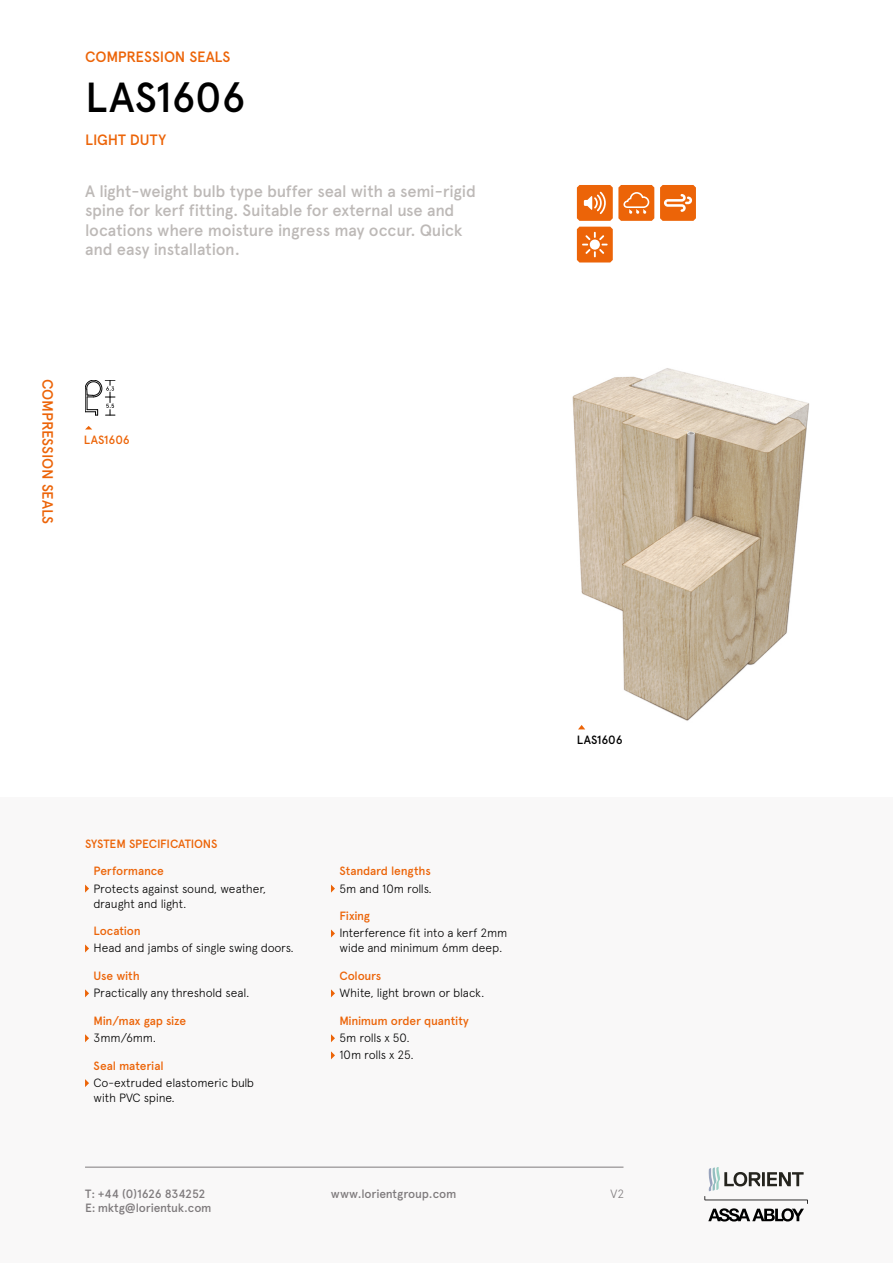
<style>
.page{position:relative;width:893px;height:1263px;background:#fff}
.page>*{position:absolute;margin:0;border:0;box-sizing:border-box;transform-origin:0 0}
.t1{font:500 42px "Apercu Pro";letter-spacing:-.01em;color:#000}
.t2{font:500 16.5px/19.5px "Apercu Pro";letter-spacing:-.015em;color:#bdb9b7}
.t3{font:500 15px "Apercu Pro";letter-spacing:-.01em;color:#ec6408}
.t4{font:300 12px/15px "Apercu Pro";letter-spacing:-.015em;color:#000}
.t5{font:500 12px "Apercu Pro";letter-spacing:-.015em;color:#ec6408}
.t6{font:500 12px/14.4px "Apercu Pro";letter-spacing:-.02em;color:#7f7b7d}
.t7{font:500 12px "Apercu Pro";letter-spacing:-.01em;color:#000}
.t8{font:300 12px "Apercu Pro";color:#7f7b7d}
</style>
<div class="page">
<div style="left:0;top:797px;width:893px;height:466px;background:#f9f8f8"></div>
<img style="left:572px;top:368px;width:237px;height:362px">
<svg style="left:85px;top:380px;width:30px;height:36px"></svg>
<svg style="left:85px;top:426px;width:7px;height:3px"></svg>
<svg style="left:85px;top:884px;width:4px;height:8px"></svg>
<svg style="left:85px;top:944px;width:4px;height:8px"></svg>
<svg style="left:85px;top:989px;width:4px;height:8px"></svg>
<svg style="left:85px;top:1034px;width:4px;height:8px"></svg>
<svg style="left:85px;top:1079px;width:4px;height:8px"></svg>
<svg style="left:331px;top:884px;width:4px;height:8px"></svg>
<svg style="left:331px;top:929px;width:4px;height:8px"></svg>
<svg style="left:331px;top:989px;width:4px;height:8px"></svg>
<svg style="left:331px;top:1034px;width:4px;height:8px"></svg>
<svg style="left:331px;top:1051px;width:4px;height:8px"></svg>
<svg style="left:660px;top:185px;width:36px;height:36px"></svg>
<svg style="left:577px;top:185px;width:77px;height:36px;background:#ef8137"></svg>
<svg style="left:577px;top:227px;width:36px;height:35px"></svg>
<svg style="left:578px;top:725px;width:7px;height:4px"></svg>
<hr style="left:85px;top:1167px;width:538px;height:1px;background:#7f7b7d">
<svg style="left:704px;top:1167px;width:104px;height:54px"></svg>
<p class="t3" style="left:85px;top:45px;width:147px">COMPRESSION SEALS</p>
<h1 class="t1" style="left:85px;top:66px;width:162px">LAS1606</h1>
<p class="t3" style="left:85px;top:128px;width:83px">LIGHT DUTY</p>
<h2 class="t2" style="left:85px;top:180px;width:392px">A light-weight bulb type buffer seal with a semi-rigid spine for kerf fitting. Suitable for external use and locations where moisture ingress may occur. Quick and easy installation.</h2>
<p class="t3" style="left:59px;top:379px;width:147px;rotate:90deg">COMPRESSION SEALS</p>
<p class="t5" style="left:84px;top:431px;width:47px">LAS1606</p>
<p class="t5" style="left:85px;top:834px;width:134px">SYSTEM SPECIFICATIONS</p>
<p class="t5" style="left:94px;top:862px;width:72px">Performance</p>
<p class="t4" style="left:94px;top:880px;width:174px">Protects against sound, weather, draught and light.</p>
<p class="t5" style="left:94px;top:922px;width:49px">Location</p>
<p class="t4" style="left:94px;top:940px;width:202px">Head and jambs of single swing doors.</p>
<p class="t5" style="left:94px;top:967px;width:48px">Use with</p>
<p class="t4" style="left:94px;top:984px;width:158px">Practically any threshold seal.</p>
<p class="t5" style="left:94px;top:1012px;width:94px">Min/max gap size</p>
<p class="t4" style="left:94px;top:1029px;width:64px">3mm/6mm.</p>
<p class="t5" style="left:94px;top:1057px;width:72px">Seal material</p>
<p class="t4" style="left:94px;top:1074px;width:162px">Co-extruded elastomeric bulb with PVC spine.</p>
<p class="t5" style="left:339px;top:862px;width:93px">Standard lengths</p>
<p class="t4" style="left:339px;top:880px;width:94px">5m and 10m rolls.</p>
<p class="t5" style="left:339px;top:907px;width:32px">Fixing</p>
<p class="t4" style="left:339px;top:925px;width:169px">Interference fit into a kerf 2mm wide and minimum 6mm deep.</p>
<p class="t5" style="left:339px;top:967px;width:43px">Colours</p>
<p class="t4" style="left:339px;top:984px;width:146px">White, light brown or black.</p>
<p class="t5" style="left:339px;top:1012px;width:131px">Minimum order quantity</p>
<p class="t4" style="left:339px;top:1028px;width:76px;line-height:17.1px">5m rolls x 50.<br>10m rolls x 25.</p>
<p class="t6" style="left:85px;top:1185px;width:128px">T: +44 (0)1626 834252<br>E: mktg@lorientuk.com</p>
<p class="t6" style="left:331px;top:1185px;width:127px">www.lorientgroup.com</p>
<p class="t7" style="left:577px;top:731px;width:47px">LAS1606</p>
<p class="t8" style="left:611px;top:1185px;width:15px">V2</p>
</div>
